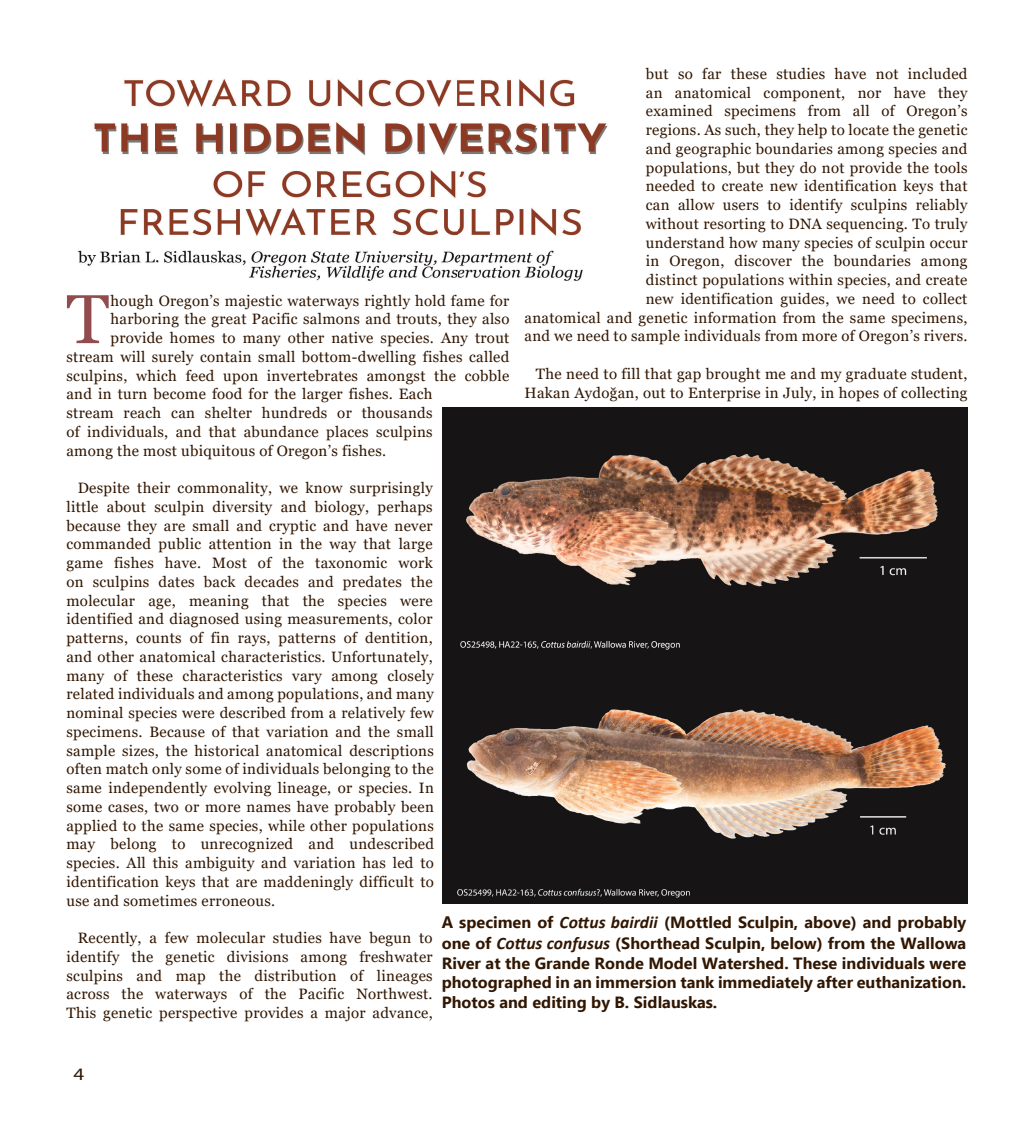
<style>
.page{position:relative;width:1016px;height:1125px;background:#fff}
.page>*{position:absolute;margin:0;border:0;box-sizing:border-box;transform-origin:0 0}
.t1{font:69.12px "Georgia";color:#924c4d}
.t2{font:17.5px "Myriad Pro";color:#311600;scale:1.2 1}
.t3{font:700 16.25px/19.5px "Ebrima";color:#311600}
.t4{font:15px/18.8px "Georgia";letter-spacing:.02em;color:#311600;text-align:justify}
.s1{font-family:"Calibri";font-style:italic;font-size:17.5px}
</style>
<div class="page">
<img style="left:77px;top:79px;width:531px;height:202px">
<img style="left:443px;top:408px;width:525px;height:248px">
<img style="left:443px;top:656px;width:525px;height:248px">
<p class="t4" style="left:524px;top:65px;width:445px;text-align:right">but so far these studies have not included<br>an anatomical component, nor have they<br>examined specimens from all of Oregon’s<br>regions. As such, they help to locate the genetic<br>and geographic boundaries among species and<br>populations, but they do not provide the tools<br>needed to create new identification keys that<br>can allow users to identify sculpins reliably<br>without resorting to DNA sequencing. To truly<br>understand how many species of sculpin occur<br>in Oregon, discover the boundaries among<br>distinct populations within species, and create<br>new identification guides, we need to collect<br>anatomical and genetic information from the same specimens, and we need to sample individuals from more of Oregon’s rivers.</p>
<p class="t4" style="left:524px;top:365px;width:444px;text-align:right">The need to fill that gap brought me and my graduate student,<br>Hakan Aydoğan, out to Enterprise in July, in hopes of collecting</p>
<h1 class="t1" style="left:66px;top:277px;width:44px">T</h1>
<p class="t4" style="left:111px;top:291px;width:400px">hough Oregon’s majestic waterways rightly hold fame for</p>
<p class="t4" style="left:111px;top:310px;width:400px">harboring the great Pacific salmons and trouts, they also</p>
<p class="t4" style="left:111px;top:329px;width:400px">provide homes to many other native species. Any trout</p>
<p class="t4" style="left:66px;top:348px;width:444px">stream will surely contain small bottom-dwelling fishes called</p>
<p class="t4" style="left:66px;top:366px;width:444px">sculpins, which feed upon invertebrates amongst the cobble</p>
<p class="t4" style="left:66px;top:385px;width:368px">and in turn become food for the larger fishes. Each</p>
<p class="t4" style="left:66px;top:404px;width:368px">stream reach can shelter hundreds or thousands</p>
<p class="t4" style="left:66px;top:423px;width:368px">of individuals, and that abundance places sculpins</p>
<p class="t4" style="left:66px;top:441px;width:321px">among the most ubiquitous of Oregon’s fishes.</p>
<p class="t4" style="left:66px;top:479px;width:369px;text-indent:11px">Despite their commonality, we know surprisingly little about sculpin diversity and biology, perhaps because they are small and cryptic and have never commanded public attention in the way that large game fishes have. Most of the taxonomic work on sculpins dates back decades and predates the molecular age, meaning that the species were identified and diagnosed using measurements, color patterns, counts of fin rays, patterns of dentition, and other anatomical characteristics. Unfortunately, many of these characteristics vary among closely related individuals and among populations, and many nominal species were described from a relatively few specimens. Because of that variation and the small sample sizes, the historical anatomical descriptions often match only some of individuals belonging to the same independently evolving lineage, or species. In some cases, two or more names have probably been applied to the same species, while other populations may belong to unrecognized and undescribed species. All this ambiguity and variation has led to identification keys that are maddeningly difficult to use and sometimes erroneous.</p>
<p class="t4" style="left:66px;top:929px;width:368px;text-indent:11px">Recently, a few molecular studies have begun to identify the genetic divisions among freshwater sculpins and map the distribution of lineages across the waterways of the Pacific Northwest.<br>This genetic perspective provides a major advance,</p>
<p class="t3" style="left:442px;top:911px;width:526px;line-height:21px">A specimen of <span class="s1">Cottus bairdii</span> (Mottled Sculpin, above) and probably one of <span class="s1">Cottus confusus</span> (Shorthead Sculpin, below) from the Wallowa</p>
<p class="t3" style="left:442px;top:952px;width:526px;text-align:justify">River at the Grande Ronde Model Watershed. These individuals were photographed in an immersion tank immediately after euthanization.<br>Photos and editing by B. Sidlauskas.</p>
<p class="t2" style="left:73px;top:1063px;width:10px">4</p>
</div>
